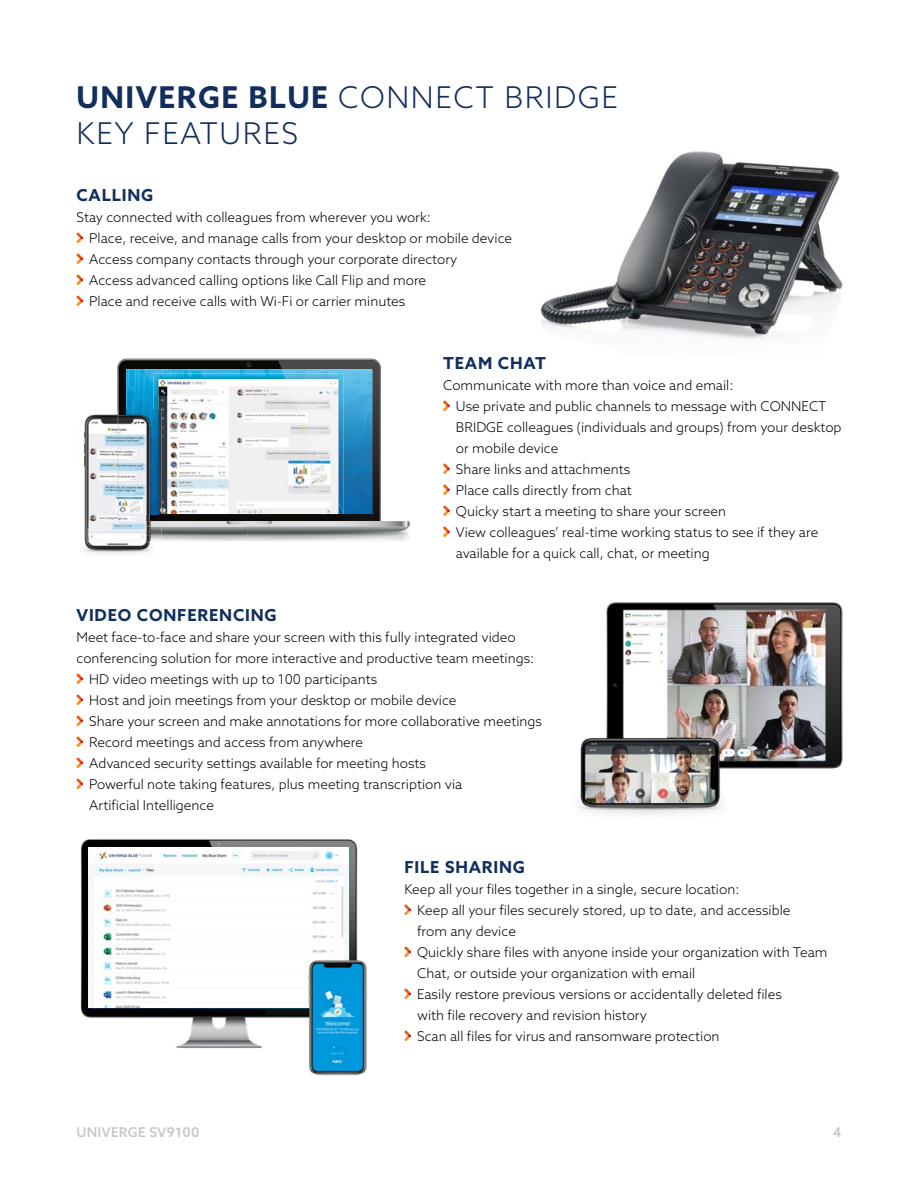
<style>
.page{position:relative;width:918px;height:1188px;background:#fff}
.page>*{position:absolute;margin:0;border:0;box-sizing:border-box;transform-origin:0 0}
.t1{font:300 30px/36px "Azo Sans";letter-spacing:.05em;color:#122e5c}
.t2{font:700 16.5px "Azo Sans";letter-spacing:.05em;color:#122e5c}
.t3{font:300 13.5px/21px "Azo Sans";color:#000}
.t4{font:500 13.5px "Azo Sans";letter-spacing:.02em;color:#c6c6c6}
.s1{font-weight:700}
</style>
<div class="page">
<svg style="left:76px;top:674px;width:7px;height:10px"></svg>
<svg style="left:76px;top:695px;width:7px;height:10px"></svg>
<svg style="left:76px;top:716px;width:7px;height:10px"></svg>
<svg style="left:76px;top:737px;width:7px;height:10px"></svg>
<svg style="left:76px;top:758px;width:7px;height:10px"></svg>
<svg style="left:76px;top:779px;width:7px;height:10px"></svg>
<svg style="left:404px;top:905px;width:7px;height:10px"></svg>
<svg style="left:404px;top:947px;width:7px;height:10px"></svg>
<svg style="left:404px;top:989px;width:7px;height:10px"></svg>
<svg style="left:404px;top:1031px;width:7px;height:10px"></svg>
<img style="left:80px;top:838px;width:278px;height:211px">
<img style="left:89px;top:848px;width:260px;height:160px">
<img style="left:606px;top:602px;width:237px;height:167px">
<svg style="left:76px;top:233px;width:7px;height:10px"></svg>
<svg style="left:76px;top:254px;width:7px;height:10px"></svg>
<svg style="left:76px;top:275px;width:7px;height:10px"></svg>
<svg style="left:76px;top:296px;width:7px;height:10px"></svg>
<img style="left:578px;top:735px;width:151px;height:80px">
<img style="left:162px;top:532px;width:248px;height:9px">
<img style="left:251px;top:538px;width:21px;height:3px">
<img style="left:227px;top:538px;width:24px;height:3px">
<img style="left:84px;top:414px;width:67px;height:140px">
<img style="left:91px;top:541px;width:37px;height:1px">
<img style="left:88px;top:521px;width:74px;height:20px">
<svg style="left:100px;top:359px;width:310px;height:173px"></svg>
<svg style="left:159px;top:380px;width:38px;height:5px"></svg>
<img style="left:161px;top:381px;width:44px;height:5px">
<img style="left:302px;top:957px;width:66px;height:119px">
<img style="left:540px;top:151px;width:303px;height:189px">
<svg style="left:443px;top:401px;width:7px;height:10px"></svg>
<svg style="left:443px;top:464px;width:7px;height:10px"></svg>
<svg style="left:443px;top:485px;width:7px;height:10px"></svg>
<svg style="left:443px;top:506px;width:7px;height:10px"></svg>
<svg style="left:443px;top:527px;width:7px;height:10px"></svg>
<h1 class="t1" style="left:77px;top:79px;width:543px"><span class="s1">UNIVERGE BLUE</span> CONNECT BRIDGE<br>KEY FEATURES</h1>
<p class="t2" style="left:77px;top:184px;width:78px">CALLING</p>
<p class="t3" style="left:89px;top:207px;width:424px;text-indent:-13px">Stay connected with colleagues from wherever you work:<br>Place, receive, and manage calls from your desktop or mobile device Access company contacts through your corporate directory<br>Access advanced calling options like Call Flip and more<br>Place and receive calls with Wi-Fi or carrier minutes</p>
<p class="t2" style="left:443px;top:352px;width:104px">TEAM CHAT</p>
<p class="t3" style="left:456px;top:375px;width:387px;text-indent:-13px">Communicate with more than voice and email:<br>Use private and public channels to message with CONNECT BRIDGE colleagues (individuals and groups) from your desktop or mobile device<br>Share links and attachments<br>Place calls directly from chat<br>Quicky start a meeting to share your screen<br>View colleagues’ real-time working status to see if they are available for a quick call, chat, or meeting</p>
<p class="t2" style="left:77px;top:604px;width:202px">VIDEO CONFERENCING</p>
<p class="t3" style="left:77px;top:627px;width:441px">Meet face-to-face and share your screen with this fully integrated video</p>
<p class="t3" style="left:77px;top:648px;width:459px">conferencing solution for more interactive and productive team meetings:</p>
<p class="t3" style="left:89px;top:669px;width:290px">HD video meetings with up to 100 participants</p>
<p class="t3" style="left:89px;top:690px;width:369px">Host and join meetings from your desktop or mobile device</p>
<p class="t3" style="left:89px;top:711px;width:454px">Share your screen and make annotations for more collaborative meetings</p>
<p class="t3" style="left:89px;top:732px;width:275px">Record meetings and access from anywhere</p>
<p class="t3" style="left:89px;top:753px;width:338px">Advanced security settings available for meeting hosts</p>
<p class="t3" style="left:89px;top:774px;width:375px">Powerful note taking features, plus meeting transcription via</p>
<p class="t3" style="left:89px;top:795px;width:126px">Artificial Intelligence</p>
<p class="t2" style="left:404px;top:856px;width:122px">FILE SHARING</p>
<p class="t3" style="left:417px;top:879px;width:412px;text-indent:-13px">Keep all your files together in a single, secure location:<br>Keep all your files securely stored, up to date, and accessible<br>from any device<br>Quickly share files with anyone inside your organization with Team Chat, or outside your organization with email<br>Easily restore previous versions or accidentally deleted files<br>with file recovery and revision history<br>Scan all files for virus and ransomware protection</p>
<p class="t4" style="left:77px;top:1123px;width:124px">UNIVERGE SV9100</p>
<p class="t4" style="left:833px;top:1123px;width:10px">4</p>
</div>
